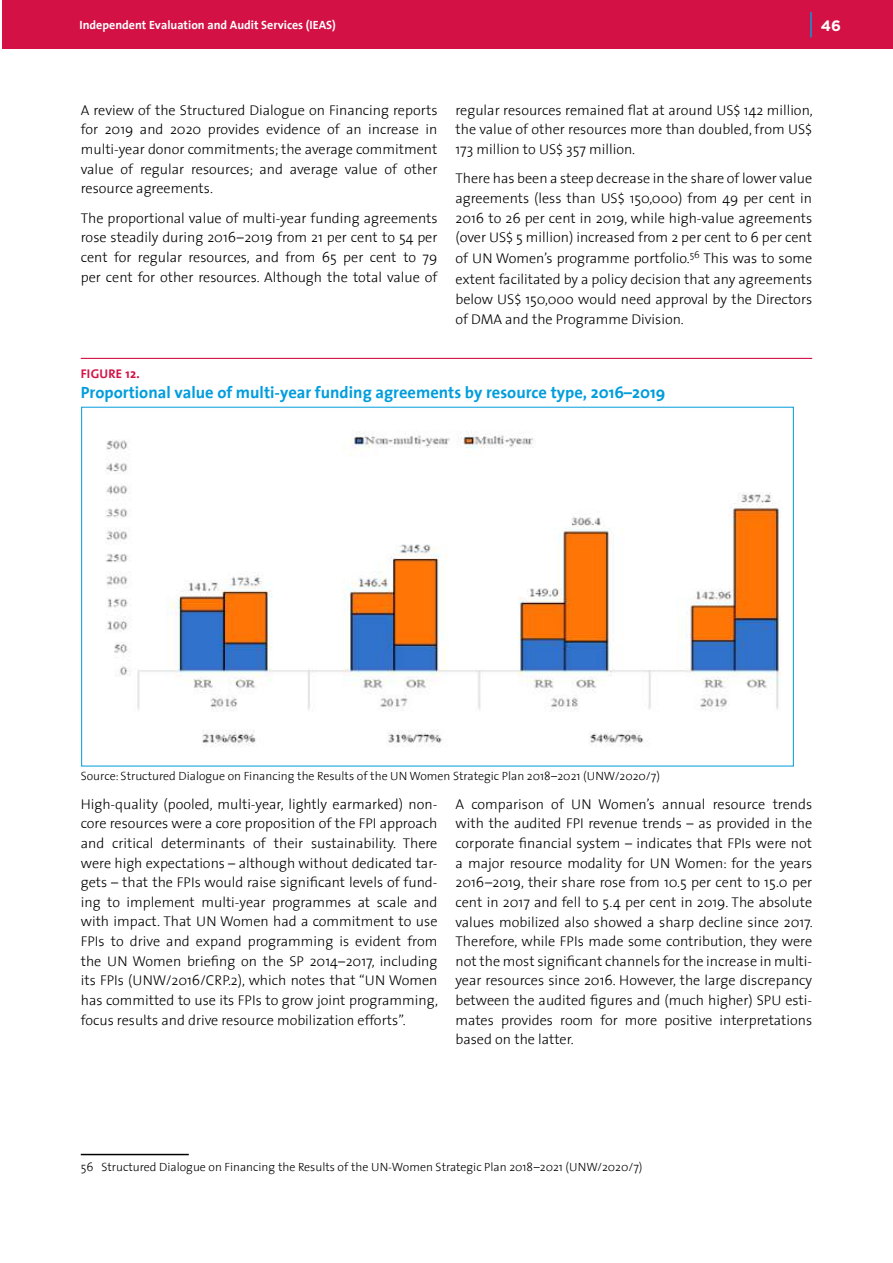
<style>
.page{position:relative;width:893px;height:1263px;background:#fff}
.page>*{position:absolute;margin:0;border:0;box-sizing:border-box;transform-origin:0 0}
.t1{font:700 16.5px "The Sans";color:#009ddc}
.t2{font:700 15px "Gotham";color:#fff}
.t3{font:300 14.25px/19.6px "The Sans";color:#000;text-align:justify}
.t4{font:700 12.75px "The Sans";letter-spacing:.02em;color:#d31245}
.t5{font:300 12px "The Sans";color:#000}
.t6{font:700 12px "The Sans";color:#fff}
</style>
<div class="page">
<div style="left:2px;top:1px;width:891px;height:48px;background:#d31145"></div>
<hr style="left:810px;top:12px;width:2px;height:25px;background:#009ddc">
<hr style="left:81px;top:1154px;width:108px;height:1px;background:#000">
<hr style="left:81px;top:358px;width:731px;height:1px;background:#d31245">
<img style="left:105px;top:431px;width:677px;height:316px">
<p class="t6" style="left:80px;top:15px;width:258px">Independent Evaluation and Audit Services (IEAS)</p>
<p class="t2" style="left:821px;top:16px;width:22px">46</p>
<p class="t3" style="left:81px;top:100px;width:358px">A review of the Structured Dialogue on Financing reports for 2019 and 2020 provides evidence of an increase in multi-year donor commitments; the average commitment value of regular resources; and average value of other resource agreements.</p>
<p class="t3" style="left:81px;top:208px;width:358px">The proportional value of multi-year funding agreements rose steadily during 2016–2019 from 21 per cent to 54 per cent for regular resources, and from 65 per cent to 79 per cent for other resources. Although the total value of</p>
<p class="t3" style="left:455px;top:100px;width:359px">regular resources remained flat at around US$ 142 million, the value of other resources more than doubled, from US$ 173 million to US$ 357 million.</p>
<p class="t3" style="left:455px;top:168px;width:358px">There has been a steep decrease in the share of lower value agreements (less than US$ 150,000) from 49 per cent in 2016 to 26 per cent in 2019, while high-value agreements (over US$ 5 million) increased from 2 per cent to 6 per cent</p>
<p class="t3" style="left:455px;top:248px;width:358px;line-height:21px">of UN Women’s programme portfolio.<sup>56</sup> This was to some extent facilitated by a policy decision that any agreements</p>
<p class="t3" style="left:455px;top:289px;width:358px">below US$ 150,000 would need approval by the Directors of DMA and the Programme Division.</p>
<p class="t4" style="left:81px;top:363px;width:61px">FIGURE 12.</p>
<p class="t1" style="left:81px;top:379px;width:586px">Proportional value of multi-year funding agreements by resource type, 2016–2019</p>
<p class="t5" style="left:81px;top:766px;width:581px">Source: Structured Dialogue on Financing the Results of the UN Women Strategic Plan 2018–2021 (UNW/2020/7)</p>
<p class="t3" style="left:81px;top:793px;width:359px">High-quality (pooled, multi-year, lightly earmarked) non&shy;core resources were a core proposition of the FPI approach and critical determinants of their sustainability. There were high expectations – although without dedicated tar&shy;gets – that the FPIs would raise significant levels of fund&shy;ing to implement multi-year programmes at scale and with impact. That UN Women had a commitment to use FPIs to drive and expand programming is evident from the UN Women briefing on the SP 2014–2017, including its FPIs (UNW/2016/CRP.2), which notes that “UN Women has committed to use its FPIs to grow joint programming, focus results and drive resource mobilization efforts”.</p>
<p class="t3" style="left:455px;top:793px;width:359px">A comparison of UN Women’s annual resource trends with the audited FPI revenue trends – as provided in the corporate financial system – indicates that FPIs were not a major resource modality for UN Women: for the years 2016–2019, their share rose from 10.5 per cent to 15.0 per cent in 2017 and fell to 5.4 per cent in 2019. The absolute values mobilized also showed a sharp decline since 2017.<br>Therefore, while FPIs made some contribution, they were not the most significant channels for the increase in multi&shy;year resources since 2016. However, the large discrepancy between the audited figures and (much higher) SPU esti&shy;mates provides room for more positive interpretations based on the latter.</p>
<p class="t5" style="left:81px;top:1157px;width:563px">56 Structured Dialogue on Financing the Results of the UN-Women Strategic Plan 2018–2021 (UNW/2020/7)</p>
</div>
